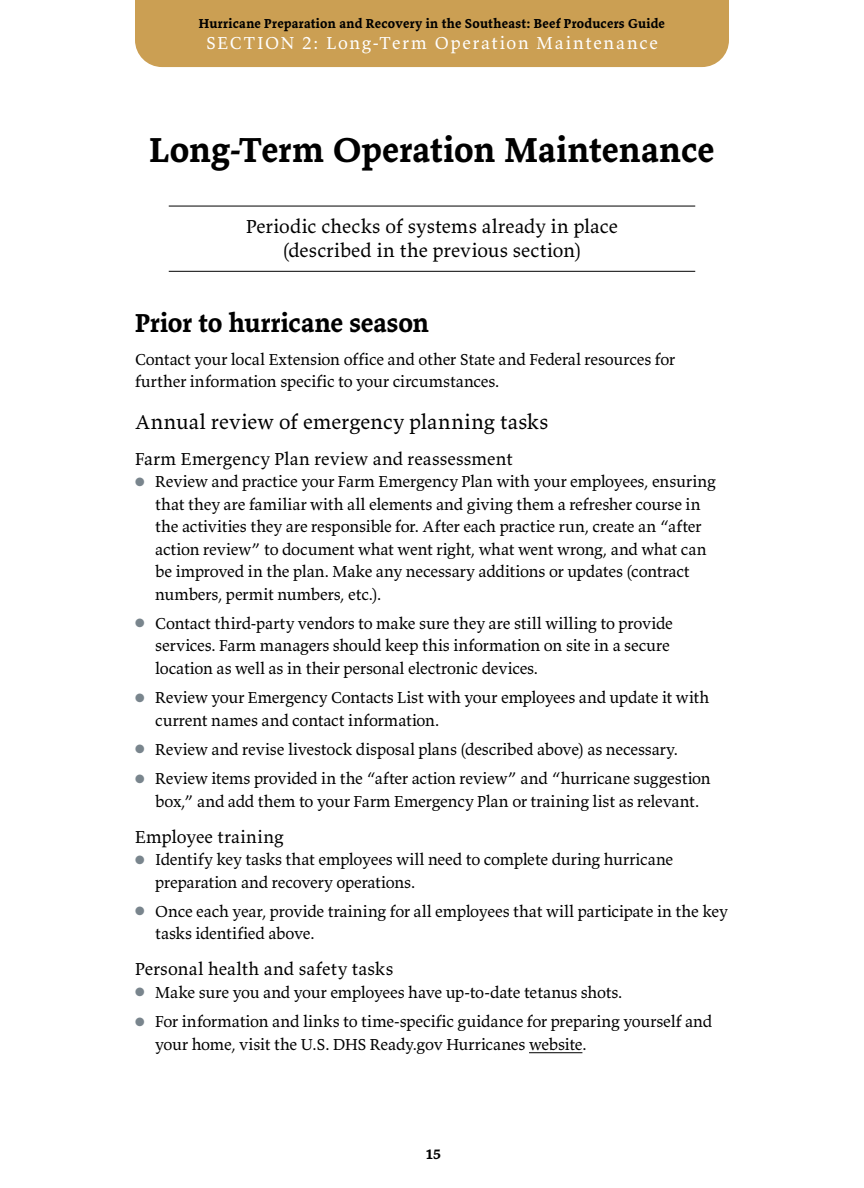
<style>
.page{position:relative;width:864px;height:1188px;background:#fff}
.page>*{position:absolute;margin:0;border:0;box-sizing:border-box;transform-origin:0 0}
.t1{font:700 36px "Valkyrie T3";letter-spacing:.005em;color:#000}
.t2{font:700 27px "Valkyrie T3";color:#000}
.t3{font:21px "Valkyrie T3";letter-spacing:.01em;color:#000}
.t4{font:19.5px/24px "Valkyrie T3";letter-spacing:.005em;color:#000;text-align:center}
.t5{font:18px "Valkyrie T3";letter-spacing:.005em;color:#000}
.t6{font:18px "Valkyrie T3";letter-spacing:.095em;color:#fff}
.t7{font:16.5px/22.5px "Valkyrie T3";letter-spacing:-.01em;color:#000}
.t8{font:700 15px "Valkyrie T3";color:#000}
.t9{font:700 13.5px "Valkyrie T3";letter-spacing:.02em;color:#000}
.s1{color:#79858d}
</style>
<div class="page">
<div style="left:135px;top:0;width:594px;height:67px;background:#cb9f53"></div>
<hr style="left:169px;top:206px;width:526px;height:1px;background:#000">
<hr style="left:169px;top:271px;width:526px;height:1px;background:#000">
<hr style="left:529px;top:1052px;width:53px;height:1px;background:#000">
<p class="t9" style="left:199px;top:15px;width:468px">Hurricane Preparation and Recovery in the Southeast: Beef Producers Guide</p>
<p class="t6" style="left:206px;top:31px;width:453px">SECTION 2: Long-Term Operation Maintenance</p>
<h1 class="t1" style="left:149px;top:127px;width:567px">Long-Term Operation Maintenance</h1>
<p class="t4" style="left:246px;top:214px;width:373px">Periodic checks of systems already in place (described in the previous section)</p>
<h2 class="t2" style="left:135px;top:306px;width:296px">Prior to hurricane season</h2>
<p class="t7" style="left:135px;top:348px;width:542px">Contact your local Extension office and other State and Federal resources for further information specific to your circumstances.</p>
<p class="t3" style="left:135px;top:408px;width:415px">Annual review of emergency planning tasks</p>
<p class="t5" style="left:135px;top:447px;width:379px">Farm Emergency Plan review and reassessment</p>
<p class="t7" style="left:155px;top:470px;width:562px;text-indent:-20px"><span class="s1">●</span> Review and practice your Farm Emergency Plan with your employees, ensuring that they are familiar with all elements and giving them a refresher course in the activities they are responsible for. After each practice run, create an “after action review” to document what went right, what went wrong, and what can be improved in the plan. Make any necessary additions or updates (contract numbers, permit numbers, etc.).</p>
<p class="t7" style="left:155px;top:612px;width:519px;text-indent:-20px"><span class="s1">●</span> Contact third-party vendors to make sure they are still willing to provide services. Farm managers should keep this information on site in a secure location as well as in their personal electronic devices.</p>
<p class="t7" style="left:155px;top:686px;width:556px;text-indent:-20px"><span class="s1">●</span> Review your Emergency Contacts List with your employees and update it with current names and contact information.</p>
<p class="t7" style="left:135px;top:738px;width:545px"><span class="s1">●</span> Review and revise livestock disposal plans (described above) as necessary.</p>
<p class="t7" style="left:135px;top:767px;width:577px;text-align:center"><span class="s1">●</span> Review items provided in the “after action review” and “hurricane suggestion box,” and add them to your Farm Emergency Plan or training list as relevant.</p>
<p class="t5" style="left:135px;top:825px;width:150px">Employee training</p>
<p class="t7" style="left:155px;top:848px;width:520px;text-indent:-20px"><span class="s1">●</span> Identify key tasks that employees will need to complete during hurricane preparation and recovery operations.</p>
<p class="t7" style="left:155px;top:900px;width:574px;text-indent:-20px"><span class="s1">●</span> Once each year, provide training for all employees that will participate in the key tasks identified above.</p>
<p class="t5" style="left:135px;top:958px;width:260px">Personal health and safety tasks</p>
<p class="t7" style="left:135px;top:981px;width:489px"><span class="s1">●</span> Make sure you and your employees have up-to-date tetanus shots.</p>
<p class="t7" style="left:155px;top:1010px;width:559px;text-indent:-20px"><span class="s1">●</span> For information and links to time-specific guidance for preparing yourself and your home, visit the U.S. DHS Ready.gov Hurricanes website.</p>
<p class="t8" style="left:426px;top:1144px;width:17px">15</p>
</div>
